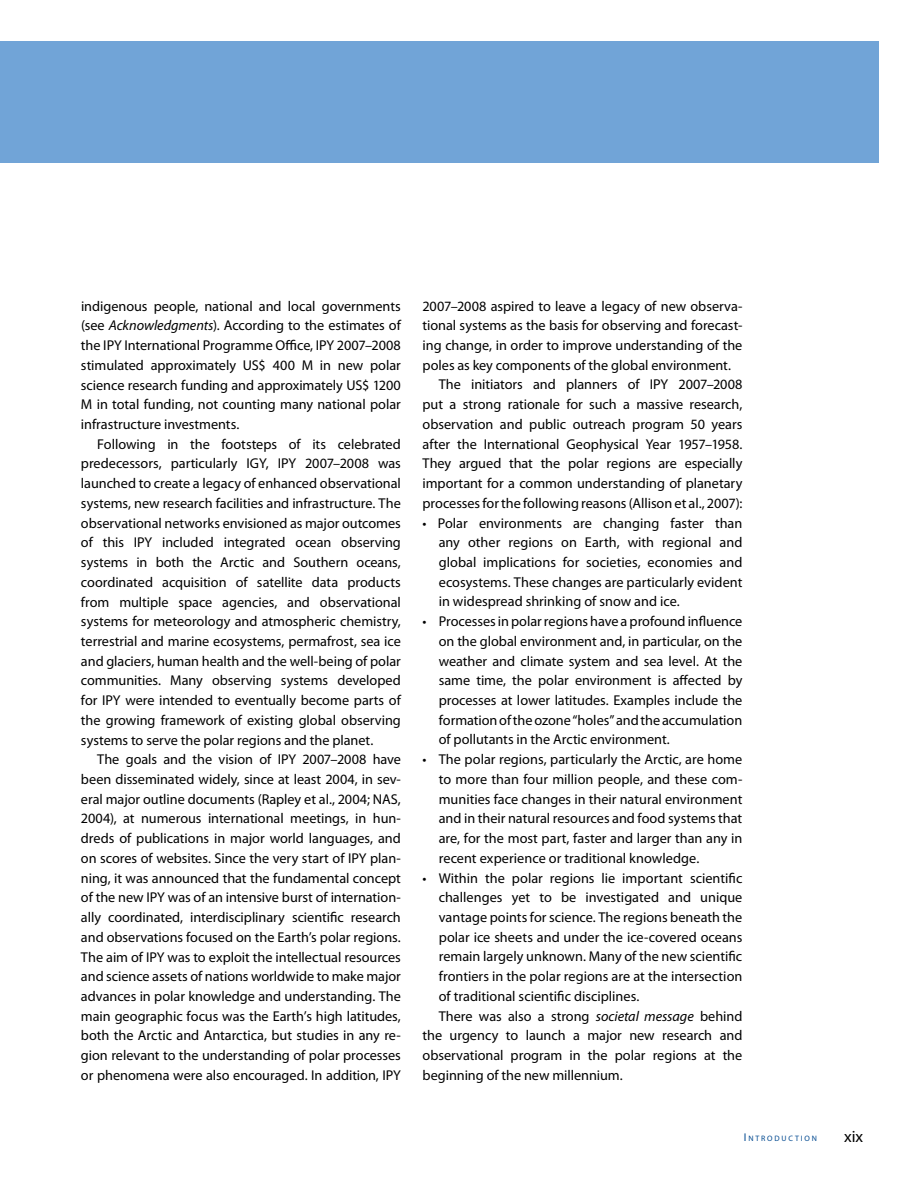
<style>
.page{position:relative;width:918px;height:1188px;background:#fff}
.page>*{position:absolute;margin:0;border:0;box-sizing:border-box;transform-origin:0 0}
.t1{font:16.5px "Myriad Pro";color:#000}
.t2{font:14.25px/19.6px "Myriad Pro";color:#000;text-align:justify}
.t3{font:7.8px "Myriad Pro";letter-spacing:.235em;color:#004990}
.s1{font-style:italic}
.s2{font-size:11.25px}
</style>
<div class="page">
<div style="left:0;top:41px;width:879px;height:122px;background:#71a4d7"></div>
<p class="t2" style="left:81px;top:296px;width:321px">indigenous people, national and local governments (see <span class="s1">Acknowledgments</span>). According to the estimates of the IPY International Programme Office, IPY 2007–2008 stimulated approximately US$ 400 M in new polar science research funding and approximately US$ 1200<br>M in total funding, not counting many national polar infrastructure investments.</p>
<p class="t2" style="left:81px;top:434px;width:321px;text-indent:16px">Following in the footsteps of its celebrated predecessors, particularly IGY, IPY 2007–2008 was launched to create a legacy of enhanced observational systems, new research facilities and infrastructure. The observational networks envisioned as major outcomes of this IPY included integrated ocean observing systems in both the Arctic and Southern oceans, coordinated acquisition of satellite data products from multiple space agencies, and observational systems for meteorology and atmospheric chemistry, terrestrial and marine ecosystems, permafrost, sea ice and glaciers, human health and the well-being of polar communities. Many observing systems developed for IPY were intended to eventually become parts of the growing framework of existing global observing systems to serve the polar regions and the planet.</p>
<p class="t2" style="left:81px;top:749px;width:321px;text-indent:16px">The goals and the vision of IPY 2007–2008 have been disseminated widely, since at least 2004, in sev&shy;eral major outline documents (Rapley et al., 2004; NAS, 2004), at numerous international meetings, in hun&shy;dreds of publications in major world languages, and on scores of websites. Since the very start of IPY plan&shy;ning, it was announced that the fundamental concept of the new IPY was of an intensive burst of internation&shy;ally coordinated, interdisciplinary scientific research and observations focused on the Earth’s polar regions.<br>The aim of IPY was to exploit the intellectual resources and science assets of nations worldwide to make major advances in polar knowledge and understanding. The main geographic focus was the Earth’s high latitudes, both the Arctic and Antarctica, but studies in any re&shy;gion relevant to the understanding of polar processes or phenomena were also encouraged. In addition, IPY</p>
<p class="t2" style="left:423px;top:296px;width:321px">2007–2008 aspired to leave a legacy of new observa-</p>
<p class="t2" style="left:423px;top:315px;width:321px">tional systems as the basis for observing and forecast-</p>
<p class="t2" style="left:423px;top:335px;width:321px">ing change, in order to improve understanding of the</p>
<p class="t2" style="left:423px;top:355px;width:310px">poles as key components of the global environment.</p>
<p class="t2" style="left:439px;top:375px;width:305px">The initiators and planners of IPY 2007–2008</p>
<p class="t2" style="left:423px;top:394px;width:321px">put a strong rationale for such a massive research,</p>
<p class="t2" style="left:423px;top:414px;width:321px">observation and public outreach program 50 years</p>
<p class="t2" style="left:423px;top:434px;width:321px">after the International Geophysical Year 1957–1958.</p>
<p class="t2" style="left:423px;top:454px;width:321px">They argued that the polar regions are especially</p>
<p class="t2" style="left:423px;top:473px;width:321px">important for a common understanding of planetary</p>
<p class="t2" style="left:423px;top:493px;width:321px">processes for the following reasons (Allison et al., 2007):</p>
<p class="t2" style="left:439px;top:513px;width:305px;text-indent:-16px">• Polar environments are changing faster than any other regions on Earth, with regional and global implications for societies, economies and ecosystems. These changes are particularly evident in widespread shrinking of snow and ice.</p>
<p class="t2" style="left:439px;top:611px;width:305px;text-indent:-16px">• Processes in polar regions have a profound influence on the global environment and, in particular, on the weather and climate system and sea level. At the same time, the polar environment is affected by processes at lower latitudes. Examples include the formation of the ozone “holes” and the accumulation of pollutants in the Arctic environment.</p>
<p class="t2" style="left:439px;top:749px;width:305px;text-indent:-16px">• The polar regions, particularly the Arctic, are home to more than four million people, and these com&shy;munities face changes in their natural environment and in their natural resources and food systems that are, for the most part, faster and larger than any in recent experience or traditional knowledge.</p>
<p class="t2" style="left:423px;top:868px;width:321px">• Within the polar regions lie important scientific</p>
<p class="t2" style="left:439px;top:887px;width:305px">challenges yet to be investigated and unique</p>
<p class="t2" style="left:439px;top:907px;width:305px">vantage points for science. The regions beneath the</p>
<p class="t2" style="left:439px;top:927px;width:305px">polar ice sheets and under the ice-covered oceans</p>
<p class="t2" style="left:439px;top:947px;width:305px">remain largely unknown. Many of the new scientific</p>
<p class="t2" style="left:439px;top:966px;width:305px">frontiers in the polar regions are at the intersection</p>
<p class="t2" style="left:439px;top:986px;width:202px">of traditional scientific disciplines.</p>
<p class="t2" style="left:439px;top:1006px;width:305px">There was also a strong <span class="s1">societal message</span> behind</p>
<p class="t2" style="left:423px;top:1025px;width:321px">the urgency to launch a major new research and</p>
<p class="t2" style="left:423px;top:1045px;width:321px">observational program in the polar regions at the</p>
<p class="t2" style="left:423px;top:1065px;width:202px">beginning of the new millennium.</p>
<p class="t3" style="left:744px;top:1134px;width:75px"><span class="s2">I</span>NTRODUCTI ON</p>
<p class="t1" style="left:844px;top:1126px;width:21px">xix</p>
</div>
